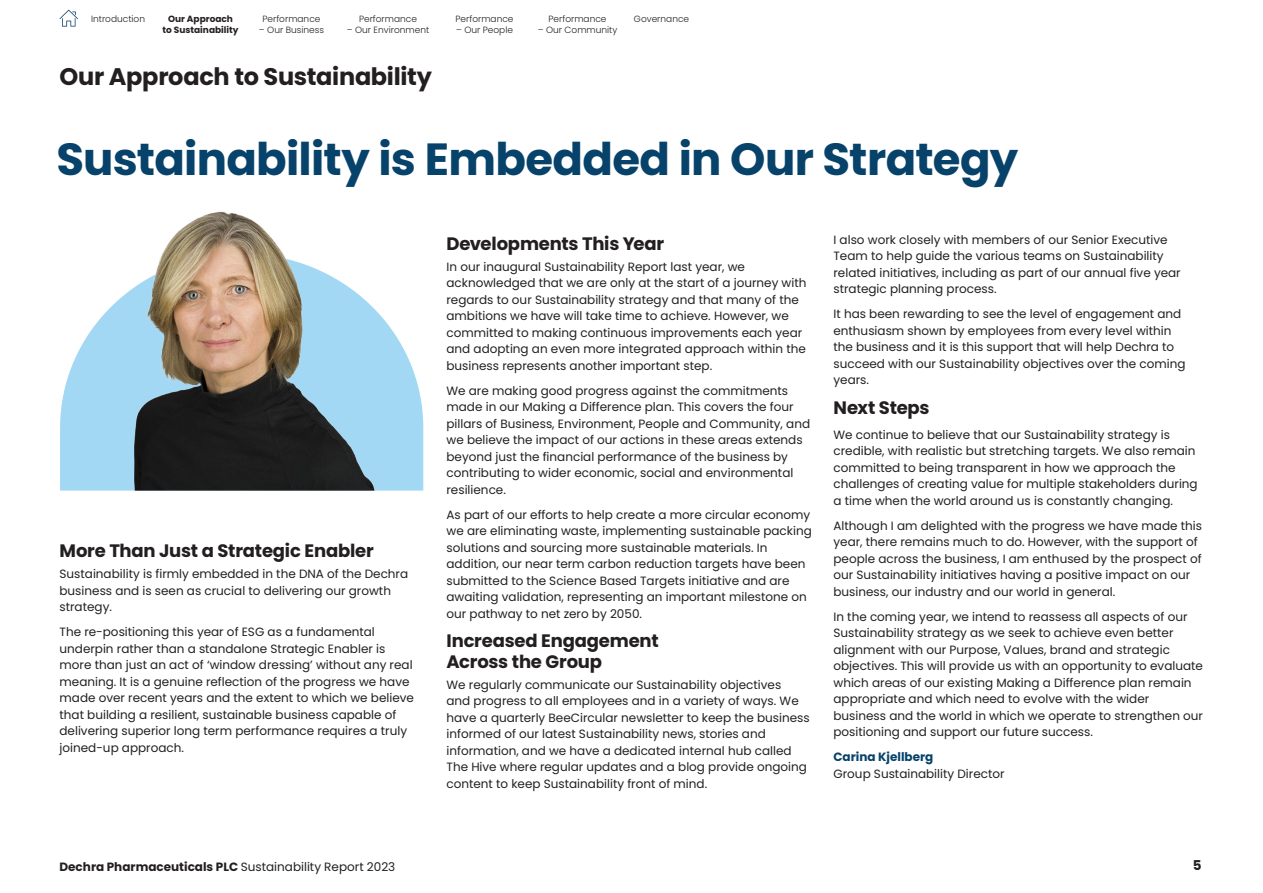
<style>
.page{position:relative;width:1263px;height:893px;background:#fff}
.page>*{position:absolute;margin:0;border:0;box-sizing:border-box;transform-origin:0 0}
.t1{font:700 45px "Poppins";letter-spacing:-.015em;color:#07426a}
.t2{font:700 24px "Poppins";letter-spacing:-.015em;color:#231f20}
.t3{font:700 18px/21px "Poppins";letter-spacing:-.01em;color:#231f20}
.t4{font:700 13.5px "Poppins";color:#231f20}
.t5{font:12px/16.5px "Poppins";color:#231f20}
.t6{font:700 12px "Poppins";color:#231f20}
.t7{font:700 12px "Poppins";color:#07426a}
.t8{font:300 9px "Poppins";color:#231f20}
.t9{font:700 9px "Poppins";color:#231f20}
.s1{font-weight:400}
</style>
<div class="page">
<svg style="left:59px;top:10px;width:19px;height:17px"></svg>
<svg style="left:60px;top:318px;width:363px;height:173px;fill:#a3d8f4"></svg>
<img style="left:101px;top:211px;width:282px;height:280px">
<p class="t8" style="left:262px;top:14px;width:59px">Performance</p>
<p class="t8" style="left:259px;top:24px;width:67px">– Our Business</p>
<p class="t8" style="left:359px;top:14px;width:59px">Performance</p>
<p class="t8" style="left:347px;top:24px;width:84px">– Our Environment</p>
<p class="t8" style="left:456px;top:14px;width:59px">Performance</p>
<p class="t8" style="left:456px;top:24px;width:59px">– Our People</p>
<p class="t8" style="left:548px;top:14px;width:59px">Performance</p>
<p class="t8" style="left:538px;top:24px;width:81px">– Our Community</p>
<p class="t8" style="left:91px;top:14px;width:56px">Introduction</p>
<p class="t9" style="left:168px;top:14px;width:66px">Our Approach</p>
<p class="t8" style="left:634px;top:14px;width:57px">Governance</p>
<p class="t9" style="left:163px;top:24px;width:77px">to Sustainability</p>
<h2 class="t2" style="left:60px;top:62px;width:374px">Our Approach to Sustainability</h2>
<h1 class="t1" style="left:56px;top:133px;width:963px">Sustainability is Embedded in Our Strategy</h1>
<h3 class="t3" style="left:60px;top:541px;width:316px">More Than Just a Strategic Enabler</h3>
<p class="t5" style="left:60px;top:566px;width:350px">Sustainability is firmly embedded in the DNA of the Dechra business and is seen as crucial to delivering our growth strategy.</p>
<p class="t5" style="left:60px;top:624px;width:356px">The re-positioning this year of ESG as a fundamental underpin rather than a standalone Strategic Enabler is more than just an act of ‘window dressing’ without any real meaning. It is a genuine reflection of the progress we have made over recent years and the extent to which we believe that building a resilient, sustainable business capable of delivering superior long term performance requires a truly joined-up approach.</p>
<h3 class="t3" style="left:446px;top:233px;width:219px">Developments This Year</h3>
<p class="t5" style="left:446px;top:258px;width:361px">In our inaugural Sustainability Report last year, we acknowledged that we are only at the start of a journey with regards to our Sustainability strategy and that many of the ambitions we have will take time to achieve. However, we committed to making continuous improvements each year and adopting an even more integrated approach within the business represents another important step.</p>
<p class="t5" style="left:446px;top:382px;width:365px">We are making good progress against the commitments made in our Making a Difference plan. This covers the four pillars of Business, Environment, People and Community, and we believe the impact of our actions in these areas extends beyond just the financial performance of the business by contributing to wider economic, social and environmental resilience.</p>
<p class="t5" style="left:446px;top:506px;width:367px">As part of our efforts to help create a more circular economy we are eliminating waste, implementing sustainable packing solutions and sourcing more sustainable materials. In addition, our near term carbon reduction targets have been submitted to the Science Based Targets initiative and are awaiting validation, representing an important milestone on our pathway to net zero by 2050.</p>
<h3 class="t3" style="left:446px;top:630px;width:214px">Increased Engagement<br>Across the Group</h3>
<p class="t5" style="left:446px;top:676px;width:365px">We regularly communicate our Sustainability objectives<br>and progress to all employees and in a variety of ways. We have a quarterly BeeCircular newsletter to keep the business informed of our latest Sustainability news, stories and information, and we have a dedicated internal hub called The Hive where regular updates and a blog provide ongoing content to keep Sustainability front of mind.</p>
<p class="t5" style="left:833px;top:231px;width:349px">I also work closely with members of our Senior Executive Team to help guide the various teams on Sustainability related initiatives, including as part of our annual five year strategic planning process.</p>
<p class="t5" style="left:833px;top:306px;width:354px">It has been rewarding to see the level of engagement and enthusiasm shown by employees from every level within the business and it is this support that will help Dechra to succeed with our Sustainability objectives over the coming years.</p>
<h3 class="t3" style="left:833px;top:397px;width:98px">Next Steps</h3>
<p class="t5" style="left:833px;top:426px;width:366px">We continue to believe that our Sustainability strategy is credible, with realistic but stretching targets. We also remain committed to being transparent in how we approach the challenges of creating value for multiple stakeholders during a time when the world around us is constantly changing.</p>
<p class="t5" style="left:833px;top:517px;width:370px">Although I am delighted with the progress we have made this year, there remains much to do. However, with the support of people across the business, I am enthused by the prospect of our Sustainability initiatives having a positive impact on our business, our industry and our world in general.</p>
<p class="t5" style="left:833px;top:608px;width:371px">In the coming year, we intend to reassess all aspects of our Sustainability strategy as we seek to achieve even better alignment with our Purpose, Values, brand and strategic objectives. This will provide us with an opportunity to evaluate which areas of our existing Making a Difference plan remain appropriate and which need to evolve with the wider business and the world in which we operate to strengthen our positioning and support our future success.</p>
<p class="t7" style="left:833px;top:750px;width:101px">Carina Kjellberg</p>
<p class="t5" style="left:833px;top:765px;width:173px">Group Sustainability Director</p>
<p class="t6" style="left:60px;top:860px;width:337px">Dechra Pharmaceuticals PLC <span class="s1">Sustainability Report 2023</span></p>
<p class="t4" style="left:1193px;top:858px;width:10px">5</p>
</div>
